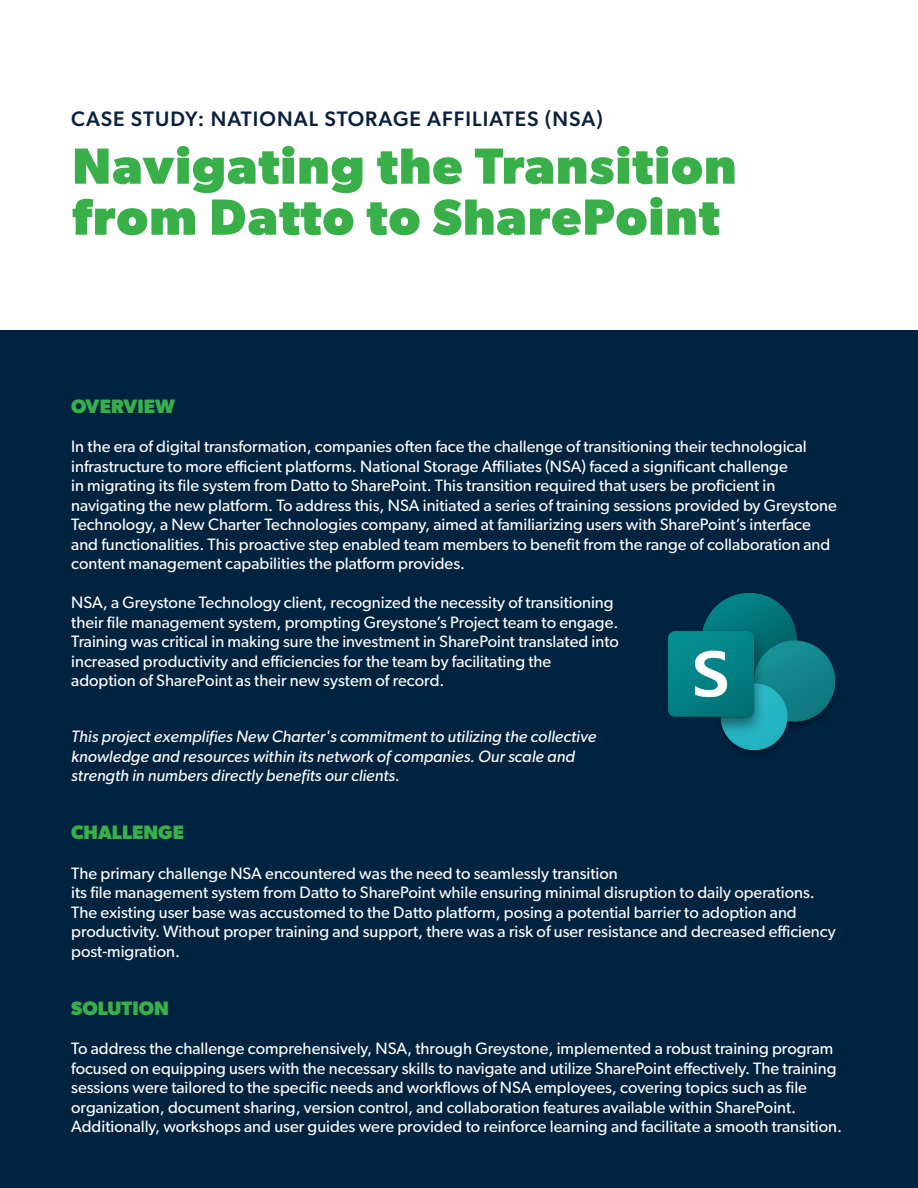
<style>
.page{position:relative;width:918px;height:1188px;background:#fff}
.page>*{position:absolute;margin:0;border:0;box-sizing:border-box;transform-origin:0 0}
.t1{font:700 51px/51px "Gibson";letter-spacing:.025em;color:#39af49}
.t2{font:500 21px "Gibson";letter-spacing:.05em;color:#0a213e}
.t3{font:700 19.5px "Gibson";color:#39af49}
.t4{font:16.5px/19.5px "Gibson";color:#fff}
.t5{font:italic 16.5px/19.5px "Gibson";color:#fff}
</style>
<div class="page">
<div style="left:0;top:330px;width:918px;height:858px;background:#002340"></div>
<img style="left:668px;top:592px;width:168px;height:163px">
<p class="t2" style="left:71px;top:106px;width:533px">CASE STUDY: NATIONAL STORAGE AFFILIATES (NSA)</p>
<h1 class="t1" style="left:72px;top:139px;width:666px">Navigating the Transition from Datto to SharePoint</h1>
<p class="t3" style="left:71px;top:395px;width:105px">OVERVIEW</p>
<p class="t4" style="left:71px;top:436px;width:767px">In the era of digital transformation, companies often face the challenge of transitioning their technological infrastructure to more efficient platforms. National Storage Affiliates (NSA) faced a significant challenge<br>in migrating its file system from Datto to SharePoint. This transition required that users be proficient in navigating the new platform. To address this, NSA initiated a series of training sessions provided by Greystone Technology, a New Charter Technologies company, aimed at familiarizing users with SharePoint’s interface and functionalities. This proactive step enabled team members to benefit from the range of collaboration and content management capabilities the platform provides.</p>
<p class="t4" style="left:71px;top:592px;width:549px">NSA, a Greystone Technology client, recognized the necessity of transitioning their file management system, prompting Greystone’s Project team to engage.<br>Training was critical in making sure the investment in SharePoint translated into increased productivity and efficiencies for the team by facilitating the adoption of SharePoint as their new system of record.</p>
<p class="t5" style="left:71px;top:726px;width:527px">This project exemplifies New Charter's commitment to utilizing the collective knowledge and resources within its network of companies. Our scale and strength in numbers directly benefits our clients.</p>
<p class="t3" style="left:71px;top:821px;width:114px">CHALLENGE</p>
<p class="t4" style="left:71px;top:863px;width:766px">The primary challenge NSA encountered was the need to seamlessly transition<br>its file management system from Datto to SharePoint while ensuring minimal disruption to daily operations.<br>The existing user base was accustomed to the Datto platform, posing a potential barrier to adoption and productivity. Without proper training and support, there was a risk of user resistance and decreased efficiency post-migration.</p>
<p class="t3" style="left:71px;top:997px;width:99px">SOLUTION</p>
<p class="t4" style="left:71px;top:1038px;width:772px">To address the challenge comprehensively, NSA, through Greystone, implemented a robust training program focused on equipping users with the necessary skills to navigate and utilize SharePoint effectively. The training sessions were tailored to the specific needs and workflows of NSA employees, covering topics such as file organization, document sharing, version control, and collaboration features available within SharePoint.<br>Additionally, workshops and user guides were provided to reinforce learning and facilitate a smooth transition.</p>
</div>
